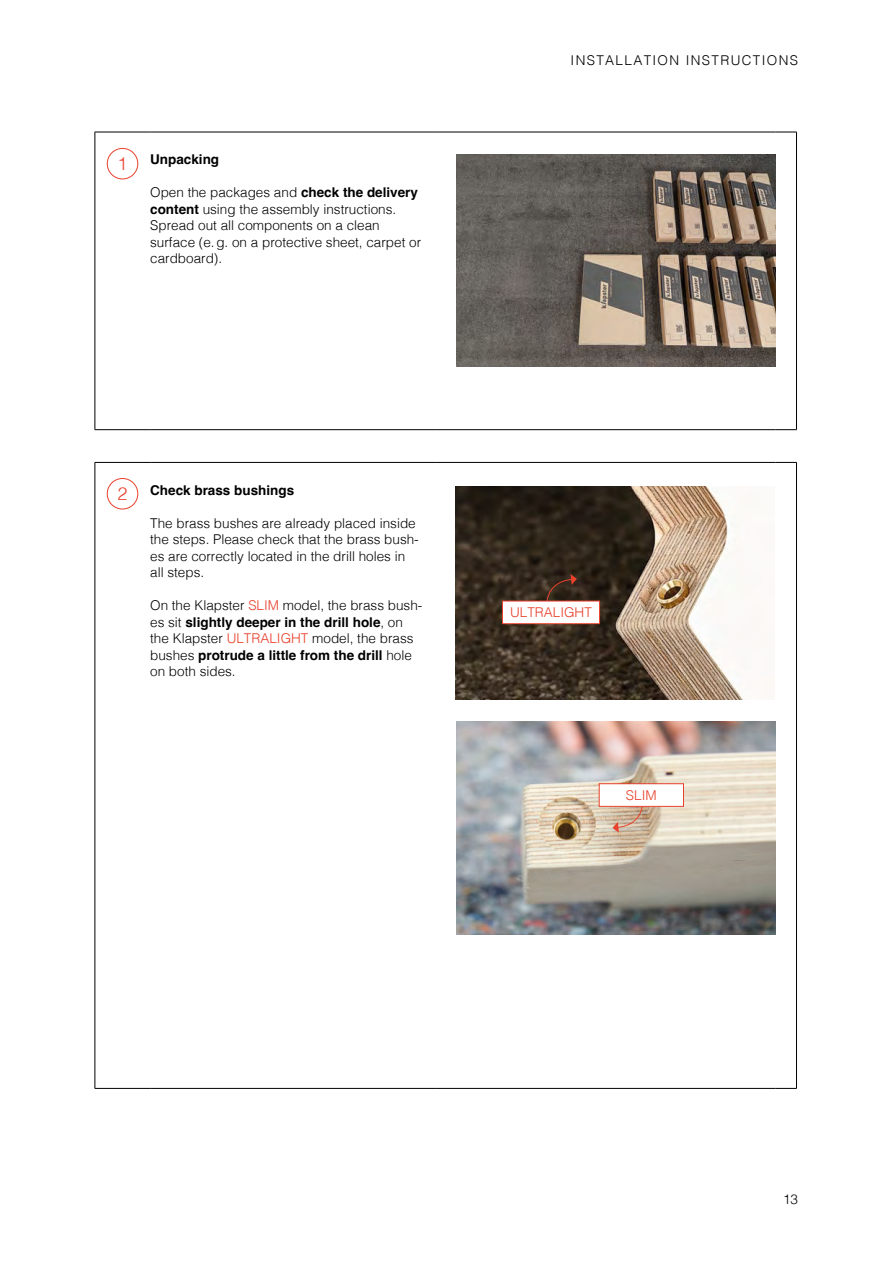
<style>
.page{position:relative;width:893px;height:1263px;background:#fff}
.page>*{position:absolute;margin:0;border:0;box-sizing:border-box;transform-origin:0 0}
.t1{font:300 18px "Helvetica";color:#e8412c}
.t2{font:300 13.5px/16.5px "Helvetica";color:#000}
.t3{font:700 13.5px "Helvetica";color:#000}
.t4{font:300 13.5px "Helvetica";letter-spacing:.1em;color:#000}
.t5{font:300 13.5px "Helvetica";color:#e8412c}
.s1{font-weight:700}
.s2{color:#e8412c}
</style>
<div class="page">
<hr style="left:95px;top:132px;width:1px;height:297px;background:#000">
<hr style="left:95px;top:132px;width:55px;height:1px;background:#000">
<hr style="left:150px;top:132px;width:285px;height:1px;background:#000">
<hr style="left:435px;top:132px;width:340px;height:1px;background:#000">
<svg style="left:775px;top:132px;width:21px;height:1px"></svg>
<hr style="left:796px;top:132px;width:1px;height:297px;background:#000">
<hr style="left:95px;top:429px;width:55px;height:1px;background:#000">
<hr style="left:150px;top:429px;width:285px;height:1px;background:#000">
<hr style="left:435px;top:429px;width:340px;height:1px;background:#000">
<svg style="left:775px;top:429px;width:22px;height:1px"></svg>
<hr style="left:95px;top:463px;width:1px;height:625px;background:#000">
<hr style="left:95px;top:462px;width:55px;height:1px;background:#000">
<hr style="left:95px;top:1088px;width:55px;height:1px;background:#000">
<hr style="left:150px;top:462px;width:285px;height:1px;background:#000">
<hr style="left:150px;top:1088px;width:285px;height:1px;background:#000">
<hr style="left:435px;top:462px;width:340px;height:1px;background:#000">
<hr style="left:435px;top:1088px;width:340px;height:1px;background:#000">
<svg style="left:775px;top:462px;width:22px;height:1px"></svg>
<hr style="left:796px;top:463px;width:1px;height:625px;background:#000">
<svg style="left:775px;top:1088px;width:22px;height:1px"></svg>
<div style="left:107px;top:148px;width:31px;height:31px;border:1px solid #e8412c;border-radius:50%"></div>
<img style="left:456px;top:154px;width:319px;height:213px">
<div style="left:107px;top:478px;width:31px;height:31px;border:1px solid #e8412c;border-radius:50%"></div>
<img style="left:456px;top:722px;width:319px;height:212px">
<img style="left:456px;top:486px;width:292px;height:213px">
<svg style="left:612px;top:807px;width:34px;height:26px"></svg>
<div style="left:599px;top:784px;width:84px;height:22px;background:#fff"></div>
<div style="left:599px;top:783px;width:85px;height:24px;border:1px solid #e8412c"></div>
<svg style="left:544px;top:574px;width:33px;height:27px"></svg>
<div style="left:502px;top:601px;width:97px;height:23px;background:#fff"></div>
<div style="left:502px;top:601px;width:98px;height:23px;border:1px solid #e8412c"></div>
<h1 class="t1" style="left:118px;top:148px;width:12px">1</h1>
<p class="t3" style="left:150px;top:151px;width:71px">Unpacking</p>
<p class="t2" style="left:150px;top:183px;width:273px">Open the packages and <span class="s1">check the delivery content</span> using the assembly instructions.<br>Spread out all components on a clean surface (e.g. on a protective sheet, carpet or cardboard).</p>
<h1 class="t1" style="left:118px;top:478px;width:12px">2</h1>
<p class="t3" style="left:150px;top:481px;width:146px">Check brass bushings</p>
<p class="t2" style="left:150px;top:513px;width:270px">The brass bushes are already placed inside the steps. Please check that the brass bush&shy;es are correctly located in the drill holes in all steps.</p>
<p class="t2" style="left:150px;top:596px;width:274px">On the Klapster <span class="s2">SLIM</span> model, the brass bush&shy;es sit <span class="s1">slightly deeper in the drill hole</span>, on the Klapster <span class="s2">ULTRALIGHT</span> model, the brass bushes <span class="s1">protrude a little from the drill</span> hole on both sides.</p>
<p class="t4" style="left:571px;top:49px;width:229px">INSTALLATION INSTRUCTIONS</p>
<p class="t5" style="left:510px;top:601px;width:83px">ULTRALIGHT</p>
<p class="t5" style="left:626px;top:784px;width:32px">SLIM</p>
<p class="t2" style="left:783px;top:1190px;width:17px">13</p>
</div>
